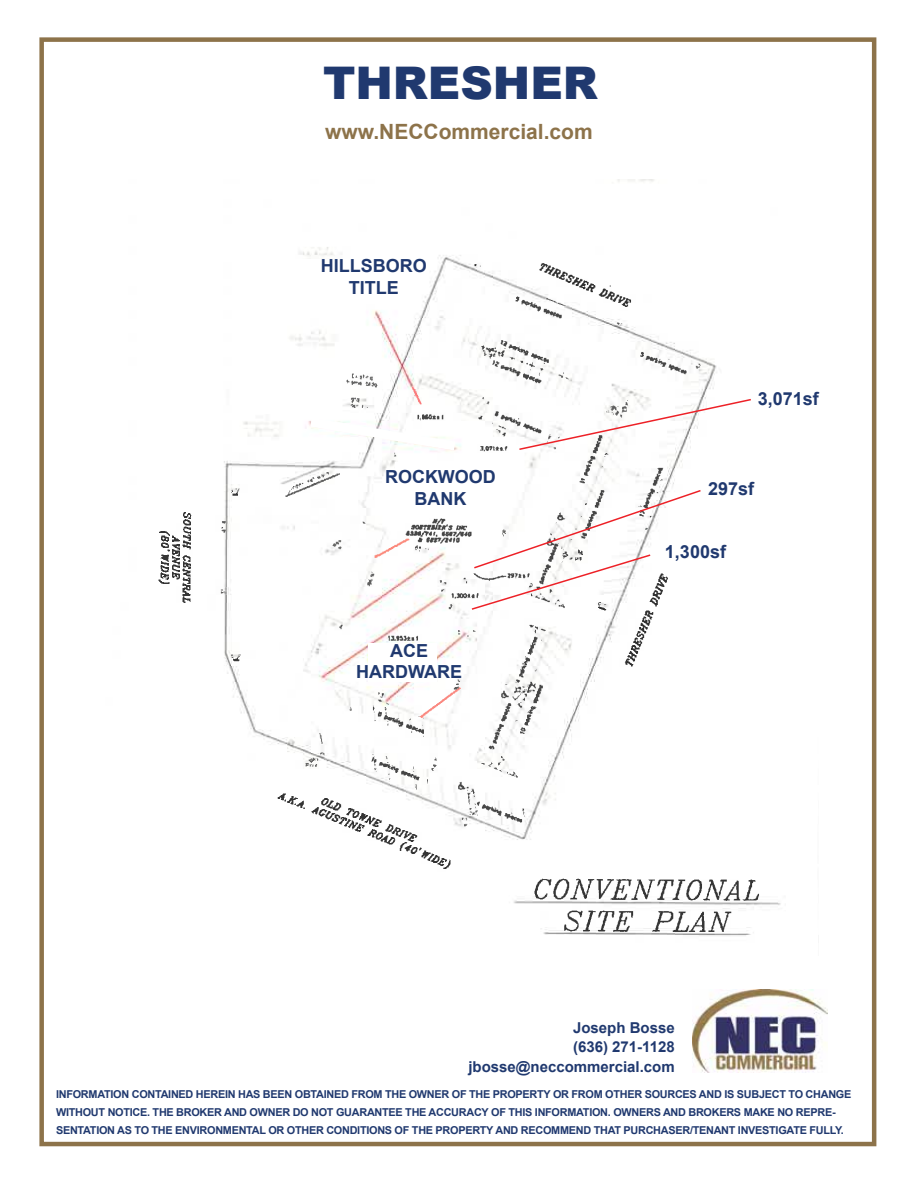
<style>
.page{position:relative;width:918px;height:1188px;background:#fff}
.page>*{position:absolute;margin:0;border:0;box-sizing:border-box;transform-origin:0 0}
.t1{font:900 45px "Arial";color:#20396f}
.t2{font:700 21px "Arial";color:#8d734a}
.t3{font:700 18px/21.6px "Arial";color:#20396f}
.t4{font:700 15px/19.5px "Arial";color:#20396f;text-align:right}
.t5{font:700 10.8px "Arial";letter-spacing:-.025em;color:#20396f}
</style>
<div class="page">
<div style="left:39px;top:37px;width:837px;height:1109px;border:4px solid #8d734a"></div>
<img style="left:224px;top:179px;width:557px;height:757px">
<img style="left:311px;top:261px;width:324px;height:47px">
<img style="left:533px;top:876px;width:229px;height:57px">
<img style="left:367px;top:294px;width:324px;height:530px">
<img style="left:343px;top:370px;width:229px;height:39px">
<img style="left:477px;top:395px;width:16px;height:12px">
<img style="left:596px;top:611px;width:75px;height:57px">
<img style="left:276px;top:791px;width:178px;height:81px">
<img style="left:414px;top:686px;width:51px;height:34px">
<img style="left:371px;top:536px;width:43px;height:23px">
<img style="left:410px;top:385px;width:16px;height:22px">
<img style="left:457px;top:814px;width:12px;height:14px">
<img style="left:303px;top:747px;width:24px;height:22px">
<img style="left:315px;top:731px;width:12px;height:14px">
<svg style="left:347px;top:704px;width:8px;height:10px"></svg>
<img style="left:450px;top:674px;width:11px;height:18px">
<img style="left:228px;top:652px;width:16px;height:12px">
<img style="left:450px;top:629px;width:31px;height:13px">
<svg style="left:335px;top:623px;width:12px;height:10px"></svg>
<svg style="left:446px;top:603px;width:11px;height:10px"></svg>
<svg style="left:220px;top:587px;width:8px;height:10px"></svg>
<img style="left:363px;top:569px;width:15px;height:20px">
<img style="left:331px;top:538px;width:16px;height:15px">
<img style="left:359px;top:520px;width:15px;height:6px">
<img style="left:221px;top:520px;width:7px;height:16px">
<img style="left:158px;top:512px;width:34px;height:91px">
<img style="left:228px;top:486px;width:16px;height:12px">
<img style="left:284px;top:470px;width:59px;height:28px">
<img style="left:544px;top:451px;width:24px;height:4px">
<img style="left:691px;top:362px;width:16px;height:12px">
<svg style="left:620px;top:322px;width:11px;height:8px"></svg>
<svg style="left:604px;top:283px;width:12px;height:6px"></svg>
<img style="left:469px;top:263px;width:16px;height:8px">
<img style="left:693px;top:990px;width:134px;height:82px">
<div style="left:273px;top:259px;width:113px;height:44px;background:#fff"></div>
<div style="left:233px;top:378px;width:89px;height:36px;background:#fff"></div>
<div style="left:368px;top:643px;width:68px;height:38px;background:#fff"></div>
<svg style="left:470px;top:489px;width:232px;height:122px"></svg>
<svg style="left:518px;top:398px;width:235px;height:53px"></svg>
<svg style="left:301px;top:412px;width:164px;height:52px"></svg>
<div style="left:395px;top:462px;width:91px;height:56px;background:#fff"></div>
<div style="left:103px;top:815px;width:153px;height:118px;background:#fff"></div>
<h1 class="t1" style="left:323px;top:50px;width:103px">THRES</h1>
<h1 class="t1" style="left:493px;top:50px;width:71px">HER</h1>
<h2 class="t2" style="left:325px;top:118px;width:269px">www.NECCommercial.com</h2>
<h3 class="t3" style="left:349px;top:256px;width:76px;text-indent:12px">sboro<br>Title</h3>
<h3 class="t3" style="left:321px;top:256px;width:11px">Hill</h3>
<h3 class="t3" style="left:385px;top:466px;width:112px;text-align:center">ROCKWOOD<br>BANK</h3>
<h3 class="t3" style="left:390px;top:640px;width:37px">ACE</h3>
<h3 class="t3" style="left:356px;top:662px;width:14px">HAR</h3>
<h3 class="t3" style="left:395px;top:662px;width:43px">DWARE</h3>
<h3 class="t3" style="left:758px;top:388px;width:63px">3,071sf</h3>
<h3 class="t3" style="left:708px;top:479px;width:48px">297sf</h3>
<h3 class="t3" style="left:665px;top:542px;width:63px">1,300sf</h3>
<h3 class="t4" style="left:468px;top:1018px;width:208px">Joseph Bosse<br>(636) 271-1128 jbosse@neccommercial.com</h3>
<p class="t5" style="left:56px;top:1087px;width:148px">INFORMATION CONTAINED HERE</p>
<p class="t5" style="left:225px;top:1087px;width:22px">IN HAS</p>
<p class="t5" style="left:263px;top:1087px;width:366px">BEEN OBTAINED FROM THE OWNER OF THE PROPERTY OR FROM OTHER</p>
<p class="t5" style="left:645px;top:1087px;width:207px">SOURCES AND IS SU BJECT TO CHANGE</p>
<p class="t5" style="left:56px;top:1105px;width:152px">WITHOUT NOTICE. THE BROKER</p>
<p class="t5" style="left:224px;top:1105px;width:129px">AND OWNER DO NOT GUARA</p>
<p class="t5" style="left:375px;top:1105px;width:86px">NTEE THE ACCURA</p>
<p class="t5" style="left:474px;top:1105px;width:173px">CY OF THIS INFORMATION. OWNERS</p>
<p class="t5" style="left:663px;top:1105px;width:57px">AND BROKERS</p>
<p class="t5" style="left:744px;top:1105px;width:18px">MAKE</p>
<p class="t5" style="left:777px;top:1105px;width:60px">NO REPRE-</p>
<p class="t5" style="left:56px;top:1123px;width:254px">SENTATION AS TO THE ENVIRONMENTAL OR OTHER</p>
<p class="t5" style="left:326px;top:1123px;width:336px">CONDITIONS OF THE PROPERTY AND RECOMMEND THAT PURCHASER</p>
<p class="t5" style="left:690px;top:1123px;width:155px">/TENANT INVESTIGATE FULLY.</p>
</div>
